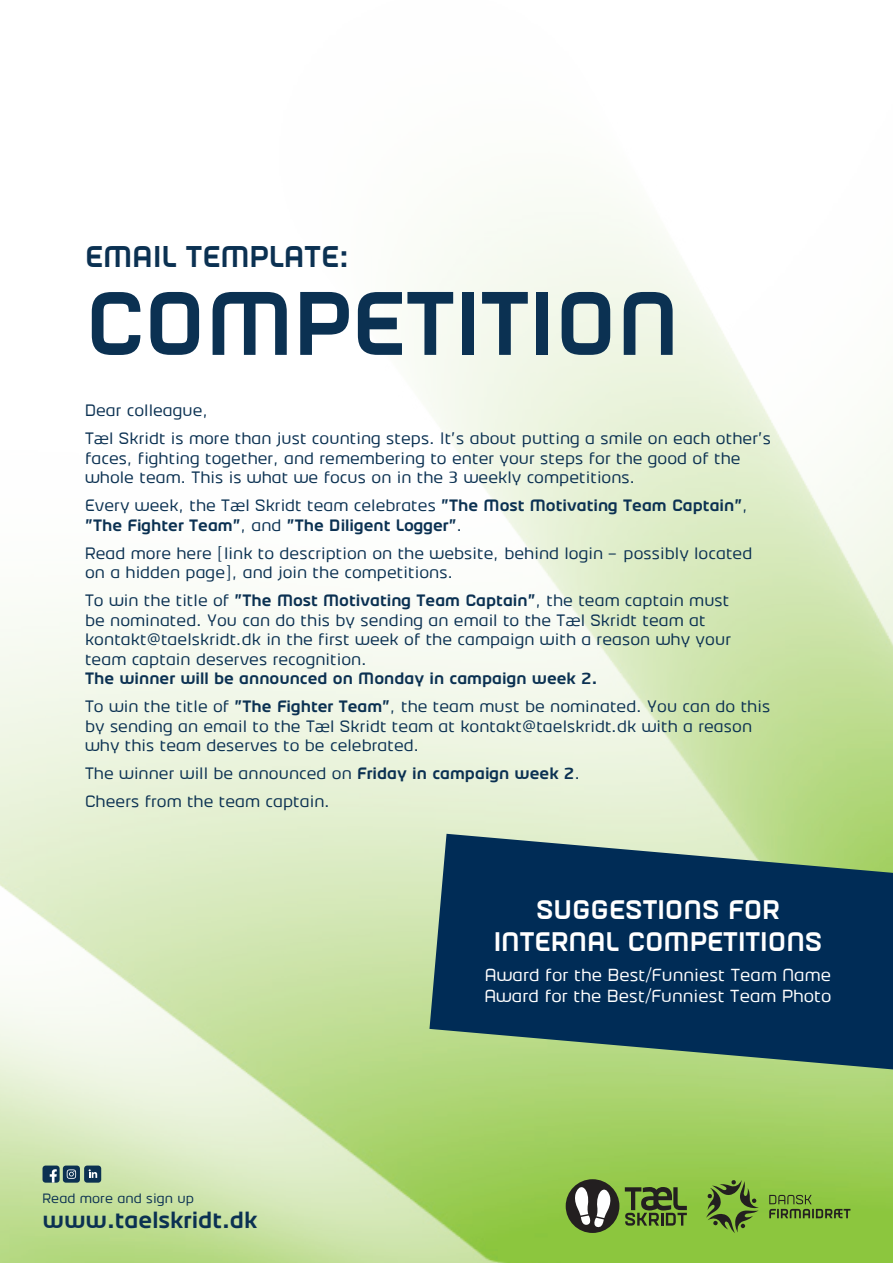
<style>
.page{position:relative;width:893px;height:1263px;background:#fff}
.page>*{position:absolute;margin:0;border:0;box-sizing:border-box;transform-origin:0 0}
.t1{font:700 90px "Firm";color:#0b3152}
.t2{font:700 30px "Firm";color:#0b3152}
.t3{font:700 26.85px/32.2px "Firm";color:#fff;text-align:center}
.t4{font:700 23.4px "Firm";color:#0b3152}
.t5{font:17.4px/21.5px "Firm";color:#fff}
.t6{font:16.5px/19.5px "Firm";color:#0b3152}
.t7{font:700 16.5px/19.5px "Firm";color:#0b3152}
.t8{font:13.5px "Firm";color:#0b3152}
.s1{font-weight:400}
.s2{font-weight:700}
</style>
<div class="page">
<img style="left:0;top:197px;width:893px;height:1066px">
<svg style="left:625px;top:1187px;width:62px;height:38px;background:#5b7731"></svg>
<div style="left:566px;top:1179px;width:53px;height:54px;background:#231f20;border-radius:50%"></div>
<svg style="left:575px;top:1186px;width:36px;height:42px"></svg>
<svg style="left:706px;top:1180px;width:53px;height:53px;background:#6d9436"></svg>
<svg style="left:769px;top:1195px;width:81px;height:23px;background:#709937"></svg>
<div style="left:84px;top:1165px;width:17px;height:18px;background:#0b3152;border-radius:3px"></div>
<div style="left:43px;top:1165px;width:17px;height:18px;background:#0b3152;border-radius:3px"></div>
<div style="left:63px;top:1165px;width:17px;height:18px;background:#0b3152;border-radius:3px"></div>
<svg style="left:67px;top:1169px;width:9px;height:10px"></svg>
<svg style="left:89px;top:1169px;width:8px;height:9px"></svg>
<svg style="left:50px;top:1169px;width:7px;height:14px"></svg>
<svg style="left:429px;top:834px;width:464px;height:235px;background:#224b60"></svg>
<h2 class="t2" style="left:85px;top:239px;width:266px">EMAIL TEMPLATE:</h2>
<h1 class="t1" style="left:85px;top:271px;width:596px">COMPETITION</h1>
<p class="t6" style="left:85px;top:396px;width:688px;line-height:28px">Dear colleague,<br>Tæl Skridt is more than just counting steps. It’s about putting a smile on each other’s</p>
<p class="t6" style="left:85px;top:448px;width:657px">faces, fighting together, and remembering to enter your steps for the good of the whole team. This is what we focus on in the 3 weekly competitions.</p>
<p class="t7" style="left:85px;top:496px;width:664px"><span class="s1">Every week, the Tæl Skridt team celebrates</span> ”The Most Motivating Team Captain”<span class="s1">, </span>”The Fighter Team”<span class="s1">, and</span> ”The Diligent Logger”<span class="s1">.</span></p>
<p class="t6" style="left:85px;top:543px;width:669px">Read more here [link to description on the website, behind login – possibly located on a hidden page], and join the competitions.</p>
<p class="t6" style="left:85px;top:591px;width:647px">To win the title of <span class="s2">”The Most Motivating Team Captain”</span>, the team captain must be nominated. You can do this by sending an email to the Tæl Skridt team at kontakt@taelskridt.dk in the first week of the campaign with a reason why your team captain deserves recognition.</p>
<p class="t7" style="left:85px;top:665px;width:687px;line-height:28px">The winner will be announced on Monday in campaign week 2.<br><span class="s1">To win the title of</span> ”The Fighter Team”<span class="s1">, the team must be nominated. You can do this</span></p>
<p class="t6" style="left:85px;top:716px;width:669px">by sending an email to the Tæl Skridt team at kontakt@taelskridt.dk with a reason why this team deserves to be celebrated.</p>
<p class="t6" style="left:85px;top:759px;width:497px;line-height:28px">The winner will be announced on <span class="s2">Friday in campaign week 2</span>.<br>Cheers from the team captain.</p>
<p class="t8" style="left:43px;top:1190px;width:153px">Read more and sign up</p>
<h3 class="t4" style="left:43px;top:1206px;width:216px">www.taelskridt.dk</h3>
<h3 class="t3" style="left:494px;top:894px;width:330px">SUGGESTIONS FOR<br>INTERNAL COMPETITIONS</h3>
<p class="t5" style="left:484px;top:964px;width:349px">Award for the Best/Funniest Team Name<br>Award for the Best/Funniest Team Photo</p>
</div>
